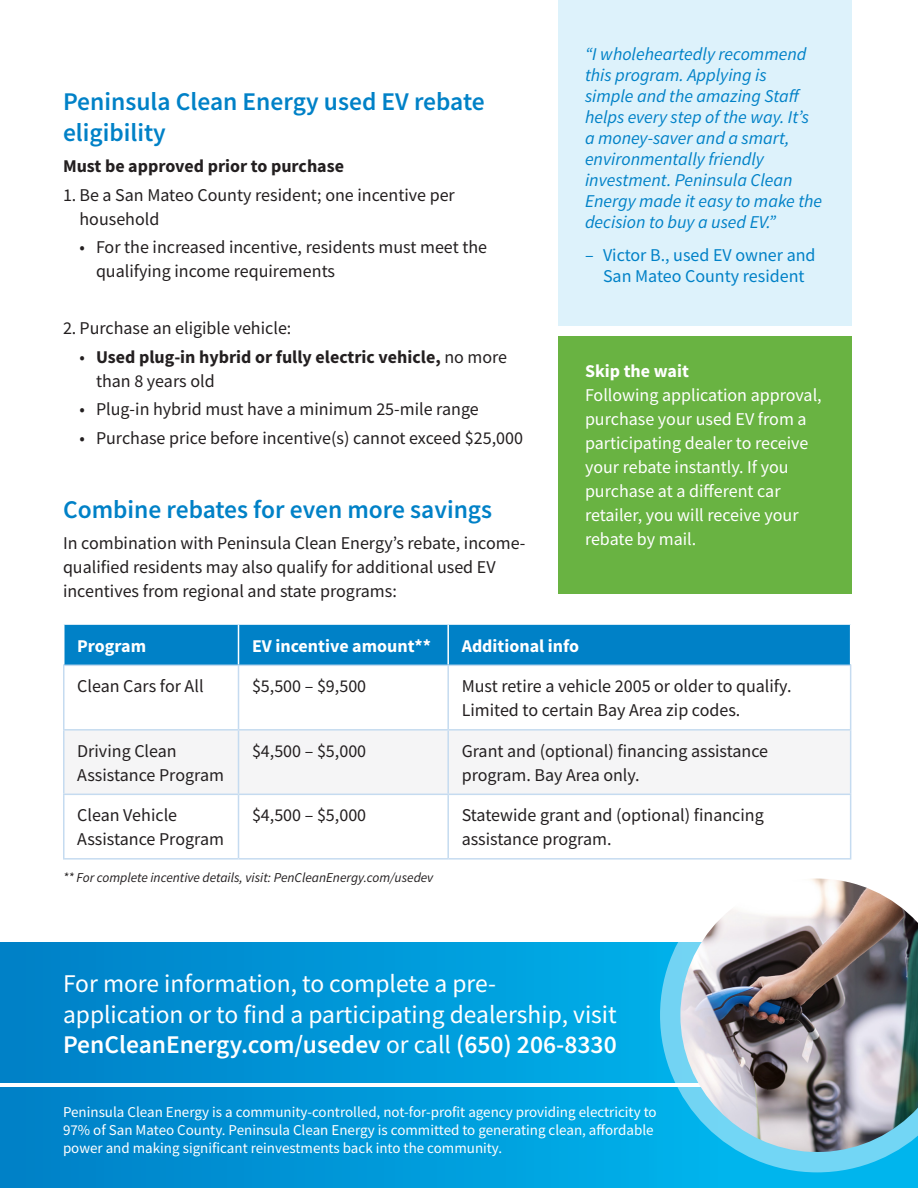
<style>
.page{position:relative;width:918px;height:1188px;background:#fff}
.page>*{position:absolute;margin:0;border:0;box-sizing:border-box;transform-origin:0 0}
.t1{font:25.5px/30.6px "Source Sans Pro";color:#fff}
.t2{font:600 25.5px/30.6px "Source Sans Pro";color:#0081c7}
.t3{font:18px/24px "Source Sans Pro";color:#231f20}
.t4{font:italic 18px/21px "Source Sans Pro";color:#0081c7}
.t5{font:18px/24px "Source Sans Pro";color:#fff}
.t6{font:700 18px/24px "Source Sans Pro";color:#231f20}
.t7{font:700 18px "Source Sans Pro";color:#fff}
.t8{font:18px/21px "Source Sans Pro";color:#0081c7;text-align:center}
.t9{font:15px/18px "Source Sans Pro";color:#fff}
.t10{font:italic 13.5px "Source Sans Pro";color:#231f20}
.s1{font-weight:400}
.s2{font-weight:600}
</style>
<div class="page">
<svg style="left:0;top:943px;width:660px;height:140px;background:#0096d7"></svg>
<div style="left:0;top:1088px;width:918px;height:100px;background:linear-gradient(to right,#0080c7,#00bdf3)"></div>
<svg style="left:660px;top:858px;width:258px;height:314px"></svg>
<img style="left:680px;top:879px;width:238px;height:273px">
<div style="left:558px;top:337px;width:293px;height:257px;background:#69b342"></div>
<div style="left:64px;top:625px;width:786px;height:40px;background:#0081c7"></div>
<div style="left:64px;top:731px;width:786px;height:63px;background:#f5f5f6"></div>
<hr style="left:63px;top:666px;width:1px;height:63px;background:#c5dbf0">
<hr style="left:238px;top:666px;width:1px;height:63px;background:#c5dbf0">
<hr style="left:447px;top:666px;width:2px;height:63px;background:#c5dbf0">
<hr style="left:850px;top:666px;width:1px;height:63px;background:#c5dbf0">
<hr style="left:63px;top:729px;width:175px;height:2px;background:#c5dbf0">
<hr style="left:63px;top:731px;width:1px;height:63px;background:#c5dbf0">
<hr style="left:238px;top:729px;width:210px;height:2px;background:#c5dbf0">
<hr style="left:238px;top:731px;width:1px;height:63px;background:#c5dbf0">
<hr style="left:448px;top:729px;width:403px;height:2px;background:#c5dbf0">
<hr style="left:447px;top:731px;width:2px;height:63px;background:#c5dbf0">
<hr style="left:850px;top:731px;width:1px;height:63px;background:#c5dbf0">
<hr style="left:63px;top:794px;width:175px;height:1px;background:#c5dbf0">
<hr style="left:63px;top:795px;width:1px;height:63px;background:#c5dbf0">
<hr style="left:238px;top:794px;width:210px;height:1px;background:#c5dbf0">
<hr style="left:238px;top:795px;width:1px;height:63px;background:#c5dbf0">
<hr style="left:448px;top:794px;width:403px;height:1px;background:#c5dbf0">
<hr style="left:447px;top:795px;width:2px;height:63px;background:#c5dbf0">
<hr style="left:850px;top:795px;width:1px;height:63px;background:#c5dbf0">
<hr style="left:63px;top:858px;width:175px;height:2px;background:#c5dbf0">
<hr style="left:238px;top:858px;width:210px;height:2px;background:#c5dbf0">
<hr style="left:448px;top:858px;width:403px;height:2px;background:#c5dbf0">
<hr style="left:238px;top:625px;width:1px;height:40px;background:#fff">
<hr style="left:447px;top:625px;width:2px;height:40px;background:#fff">
<hr style="left:63px;top:665px;width:175px;height:1px;background:#c5dbf0">
<hr style="left:238px;top:665px;width:210px;height:1px;background:#c5dbf0">
<hr style="left:448px;top:665px;width:403px;height:1px;background:#c5dbf0">
<div style="left:558px;top:0;width:293px;height:326px;background:#ddf2fb"></div>
<p class="t2" style="left:63px;top:86px;width:423px">Peninsula Clean Energy used EV rebate eligibility</p>
<p class="t6" style="left:63px;top:154px;width:283px">Must be approved prior to purchase</p>
<p class="t3" style="left:80px;top:183px;width:377px;text-indent:-16px">1. Be a San Mateo County resident; one incentive per household</p>
<p class="t3" style="left:96px;top:235px;width:393px;text-indent:-16px">• For the increased incentive, residents must meet the qualifying income requirements</p>
<p class="t4" style="left:585px;top:44px;width:239px">“I wholeheartedly recommend this program. Applying is<br>simple and the amazing Staff helps every step of the way. It’s a money-saver and a smart, environmentally friendly investment. Peninsula Clean<br>Energy made it easy to make the decision to buy a used EV.”</p>
<p class="t8" style="left:585px;top:245px;width:232px">– Victor B., used EV owner and<br>San Mateo County resident</p>
<p class="t3" style="left:63px;top:316px;width:230px">2. Purchase an eligible vehicle:</p>
<p class="t6" style="left:96px;top:345px;width:413px;text-indent:-16px"><span class="s1">•</span> Used plug-in hybrid or fully electric vehicle, <span class="s1">no more than 8 years old</span></p>
<p class="t3" style="left:80px;top:397px;width:401px">• Plug-in hybrid must have a minimum 25-mile range</p>
<p class="t3" style="left:80px;top:426px;width:445px">• Purchase price before incentive(s) cannot exceed $25,000</p>
<p class="t7" style="left:585px;top:359px;width:105px">Skip the wait</p>
<p class="t5" style="left:585px;top:383px;width:238px">Following application approval, purchase your used EV from a participating dealer to receive your rebate instantly. If you purchase at a different car retailer, you will receive your rebate by mail.</p>
<p class="t2" style="left:63px;top:494px;width:431px">Combine rebates for even more savings</p>
<p class="t3" style="left:63px;top:531px;width:464px">In combination with Peninsula Clean Energy’s rebate, income&shy;qualified residents may also qualify for additional used EV incentives from regional and state programs:</p>
<p class="t7" style="left:77px;top:634px;width:70px">Program</p>
<p class="t7" style="left:252px;top:634px;width:181px">EV incentive amount**</p>
<p class="t7" style="left:462px;top:634px;width:119px">Additional info</p>
<p class="t3" style="left:77px;top:674px;width:128px">Clean Cars for All</p>
<p class="t3" style="left:252px;top:674px;width:116px">$5,500 – $9,500</p>
<p class="t3" style="left:462px;top:674px;width:331px">Must retire a vehicle 2005 or older to qualify.<br>Limited to certain Bay Area zip codes.</p>
<p class="t3" style="left:77px;top:739px;width:148px">Driving Clean<br>Assistance Program</p>
<p class="t3" style="left:252px;top:739px;width:116px">$4,500 – $5,000</p>
<p class="t3" style="left:462px;top:739px;width:308px">Grant and (optional) financing assistance program. Bay Area only.</p>
<p class="t3" style="left:77px;top:803px;width:148px">Clean Vehicle<br>Assistance Program</p>
<p class="t3" style="left:252px;top:803px;width:116px">$4,500 – $5,000</p>
<p class="t3" style="left:462px;top:803px;width:304px">Statewide grant and (optional) financing assistance program.</p>
<p class="t10" style="left:63px;top:869px;width:372px">** For complete incentive details, visit: PenCleanEnergy.com/usedev</p>
<p class="t1" style="left:63px;top:968px;width:555px">For more information, to complete a pre&shy;application or to find a participating dealership, visit<br><span class="s2">PenCleanEnergy.com/usedev</span> or call <span class="s2">(650) 206-8330</span></p>
<p class="t9" style="left:63px;top:1103px;width:595px">Peninsula Clean Energy is a community-controlled, not-for-profit agency providing electricity to<br>97% of San Mateo County. Peninsula Clean Energy is committed to generating clean, affordable power and making significant reinvestments back into the community.</p>
</div>
